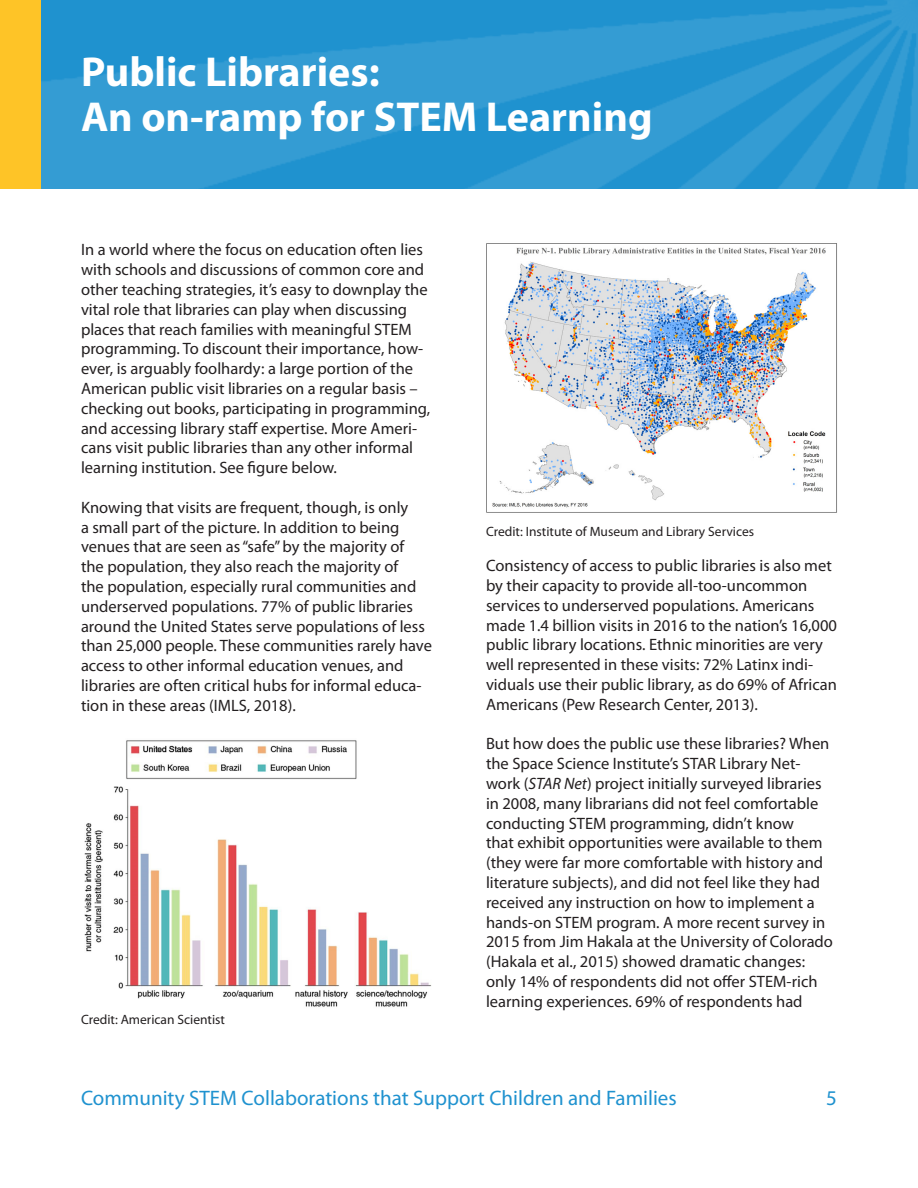
<style>
.page{position:relative;width:918px;height:1188px;background:#fff}
.page>*{position:absolute;margin:0;border:0;box-sizing:border-box;transform-origin:0 0}
.Section_Headers{font:700 42px/45px "Myriad Pro";color:#fff}
.t1{font:21px "Myriad Pro";color:#1f92cf}
.Paragraph{font:16.5px/19.8px "Myriad Pro";color:#231f20}
.t2{font:13.5px "Myriad Pro";color:#231f20}
.s1{font-style:italic}
</style>
<div class="page">
<img style="left:40px;top:0;width:878px;height:189px">
<div style="left:0;top:0;width:40px;height:189px;background:#fec427"></div>
<img style="left:84px;top:740px;width:348px;height:267px">
<img style="left:486px;top:243px;width:351px;height:270px">
<h2 class="Section_Headers" style="left:81px;top:47px;width:573px">Public Libraries:<br>An on-ramp for STEM Learning</h2>
<p class="Paragraph" style="left:81px;top:240px;width:351px">In a world where the focus on education often lies with schools and discussions of common core and other teaching strategies, it’s easy to downplay the vital role that libraries can play when discussing places that reach families with meaningful STEM programming. To discount their importance, how&shy;ever, is arguably foolhardy: a large portion of the American public visit libraries on a regular basis – checking out books, participating in programming, and accessing library staff expertise. More Ameri&shy;cans visit public libraries than any other informal learning institution. See figure below.</p>
<p class="Paragraph" style="left:81px;top:497px;width:353px">Knowing that visits are frequent, though, is only<br>a small part of the picture. In addition to being venues that are seen as “safe” by the majority of<br>the population, they also reach the majority of<br>the population, especially rural communities and underserved populations. 77% of public libraries around the United States serve populations of less than 25,000 people. These communities rarely have access to other informal education venues, and libraries are often critical hubs for informal educa&shy;tion in these areas (IMLS, 2018).</p>
<p class="t2" style="left:81px;top:1012px;width:146px">Credit: American Scientist</p>
<p class="t2" style="left:486px;top:523px;width:270px">Credit: Institute of Museum and Library Services</p>
<p class="Paragraph" style="left:486px;top:556px;width:352px">Consistency of access to public libraries is also met by their capacity to provide all-too-uncommon services to underserved populations. Americans made 1.4 billion visits in 2016 to the nation’s 16,000 public library locations. Ethnic minorities are very well represented in these visits: 72% Latinx indi&shy;viduals use their public library, as do 69% of African Americans (Pew Research Center, 2013).</p>
<p class="Paragraph" style="left:486px;top:734px;width:349px">But how does the public use these libraries? When the Space Science Institute’s STAR Library Net&shy;work (<span class="s1">STAR Net</span>) project initially surveyed libraries in 2008, many librarians did not feel comfortable conducting STEM programming, didn’t know<br>that exhibit opportunities were available to them (they were far more comfortable with history and literature subjects), and did not feel like they had received any instruction on how to implement a hands-on STEM program. A more recent survey in 2015 from Jim Hakala at the University of Colorado (Hakala et al., 2015) showed dramatic changes: only 14% of respondents did not offer STEM-rich learning experiences. 69% of respondents had</p>
<p class="t1" style="left:81px;top:1085px;width:597px">Community STEM Collaborations that Support Children and Families</p>
<p class="t1" style="left:826px;top:1085px;width:12px">5</p>
</div>
